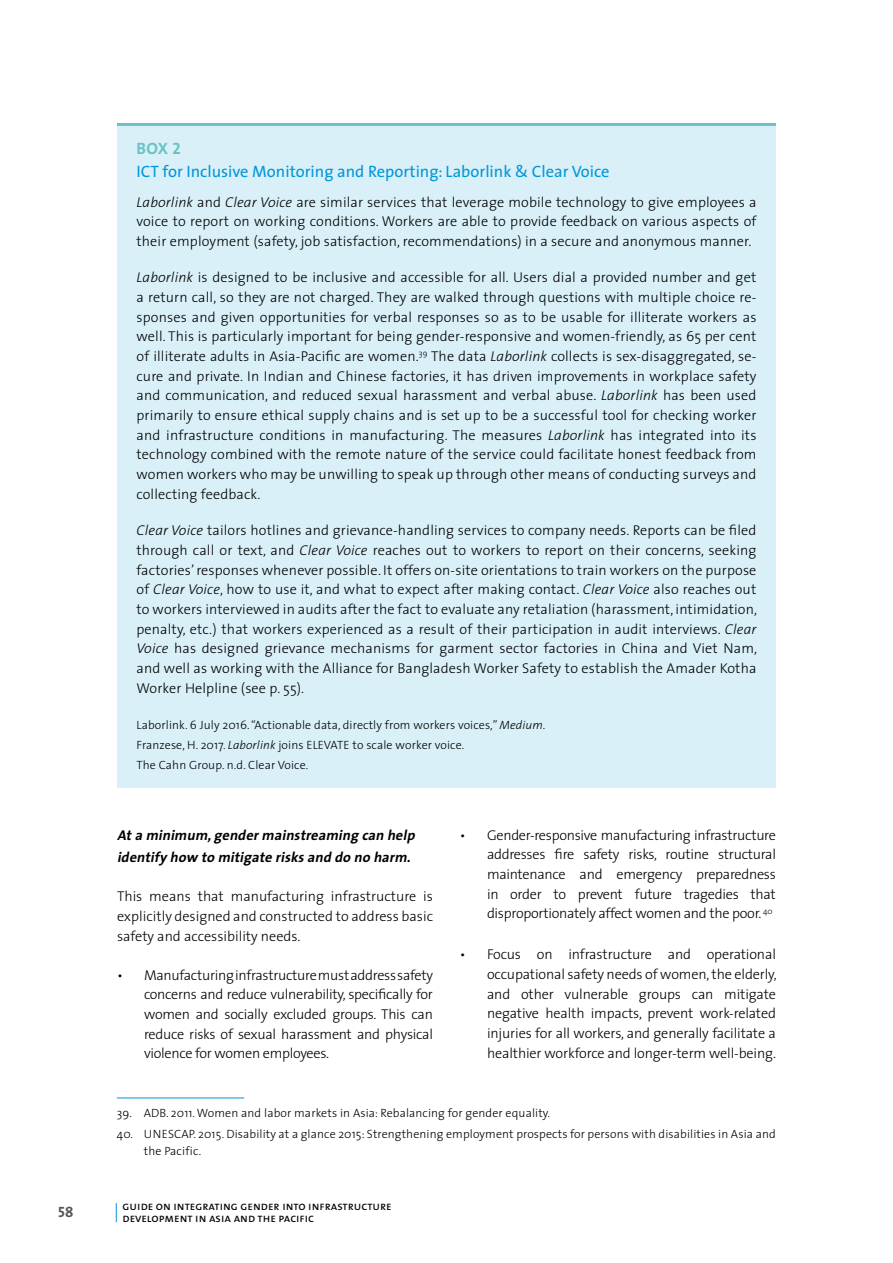
<style>
.page{position:relative;width:893px;height:1263px;background:#fff}
.page>*{position:absolute;margin:0;border:0;box-sizing:border-box;transform-origin:0 0}
.t1{font:16.5px "The Sans";color:#0098d8}
.t2{font:16.5px "The Sans Bold Caps";color:#6ac3c2}
.t3{font:15px "The Sans Bold Caps";color:#575756}
.t4{font:300 14.25px/19.6px "The Sans";color:#000;text-align:justify}
.t5{font:italic 700 14.25px/22.5px "The Sans";color:#000}
.t6{font:300 12px/19.6px "The Sans";letter-spacing:.01em;color:#000}
.t7{font:12px/12px "The Sans Caps";color:#000}
.s1{font-style:italic}
</style>
<div class="page">
<svg style="left:116px;top:1203px;width:1px;height:19px"></svg>
<hr style="left:117px;top:1097px;width:127px;height:1px;background:#0098d8">
<div style="left:117px;top:123px;width:659px;height:665px;background:#d9f0f9"></div>
<hr style="left:117px;top:123px;width:659px;height:3px;background:#6ac3c2">
<p class="t2" style="left:137px;top:135px;width:46px">BOX 2</p>
<p class="t1" style="left:137px;top:158px;width:475px">ICT for Inclusive Monitoring and Reporting: Laborlink &amp; Clear Voice</p>
<p class="t4" style="left:137px;top:191px;width:621px"><span class="s1">Laborlink</span> and <span class="s1">Clear Voice</span> are similar services that leverage mobile technology to give employees a voice to report on working conditions. Workers are able to provide feedback on various aspects of their employment (safety, job satisfaction, recommendations) in a secure and anonymous manner.</p>
<p class="t4" style="left:137px;top:267px;width:621px"><span class="s1">Laborlink</span> is designed to be inclusive and accessible for all. Users dial a provided number and get a return call, so they are not charged. They are walked through questions with multiple choice re&shy;sponses and given opportunities for verbal responses so as to be usable for illiterate workers as well. This is particularly important for being gender-responsive and women-friendly, as 65 per cent of illiterate adults in Asia-Pacific are women.<sup>39</sup> The data <span class="s1">Laborlink</span> collects is sex-disaggregated, se&shy;cure and private. In Indian and Chinese factories, it has driven improvements in workplace safety and communication, and reduced sexual harassment and verbal abuse. <span class="s1">Laborlink</span> has been used primarily to ensure ethical supply chains and is set up to be a successful tool for checking worker and infrastructure conditions in manufacturing. The measures <span class="s1">Laborlink</span> has integrated into its technology combined with the remote nature of the service could facilitate honest feedback from women workers who may be unwilling to speak up through other means of conducting surveys and collecting feedback.</p>
<p class="t4" style="left:137px;top:520px;width:622px"><span class="s1">Clear Voice</span> tailors hotlines and grievance-handling services to company needs. Reports can be filed through call or text, and <span class="s1">Clear Voice</span> reaches out to workers to report on their concerns, seeking factories’ responses whenever possible. It offers on-site orientations to train workers on the purpose of <span class="s1">Clear Voice</span>, how to use it, and what to expect after making contact. <span class="s1">Clear Voice</span> also reaches out to workers interviewed in audits after the fact to evaluate any retaliation (harassment, intimidation, penalty, etc.) that workers experienced as a result of their participation in audit interviews. <span class="s1">Clear Voice</span> has designed grievance mechanisms for garment sector factories in China and Viet Nam, and well as working with the Alliance for Bangladesh Worker Safety to establish the Amader Kotha Worker Helpline (see p. 55).</p>
<p class="t6" style="left:137px;top:715px;width:410px">Laborlink. 6 July 2016. “Actionable data, directly from workers voices,” <span class="s1">Medium</span>.<br>Franzese, H. 2017. <span class="s1">Laborlink</span> joins ELEVATE to scale worker voice.<br>The Cahn Group. n.d. Clear Voice.</p>
<p class="t5" style="left:117px;top:823px;width:303px">Ata minimum,gendermainstreaming can help identifyhow to mitigate risksand do no harm.</p>
<p class="t4" style="left:117px;top:886px;width:317px">This means that manufacturing infrastructure is explicitly designed and constructed to address basic safety and accessibility needs.</p>
<p class="t4" style="left:144px;top:964px;width:290px;text-indent:-27px">• Manufacturing infrastructure must address safety concerns and reduce vulnerability, specifically for women and socially excluded groups. This can reduce risks of sexual harassment and physical violence for women employees.</p>
<p class="t4" style="left:487px;top:825px;width:290px;text-indent:-27px">• Gender-responsive manufacturing infrastructure addresses fire safety risks, routine structural maintenance and emergency preparedness in order to prevent future tragedies that disproportionately affect women and the poor. <sup>40</sup></p>
<p class="t4" style="left:487px;top:944px;width:291px;text-indent:-27px">• Focus on infrastructure and operational occupational safety needs of women, the elderly, and other vulnerable groups can mitigate negative health impacts, prevent work-related injuries for all workers, and generally facilitate a healthier workforce and longer-term well-being.</p>
<p class="t6" style="left:117px;top:1103px;width:435px">39. ADB. 2011. Women and labor markets in Asia: Rebalancing for gender equality.</p>
<p class="t6" style="left:144px;top:1125px;width:633px;line-height:16.5px;text-indent:-27px">40. UNESCAP. 2015. Disability at a glance 2015: Strengthening employment prospects for persons with disabilities in Asia and the Pacific.</p>
<p class="t3" style="left:58px;top:1199px;width:17px">58</p>
<p class="t7" style="left:123px;top:1200px;width:271px">guide on integrating gender into infrastructure development in asia and the pacific</p>
</div>
